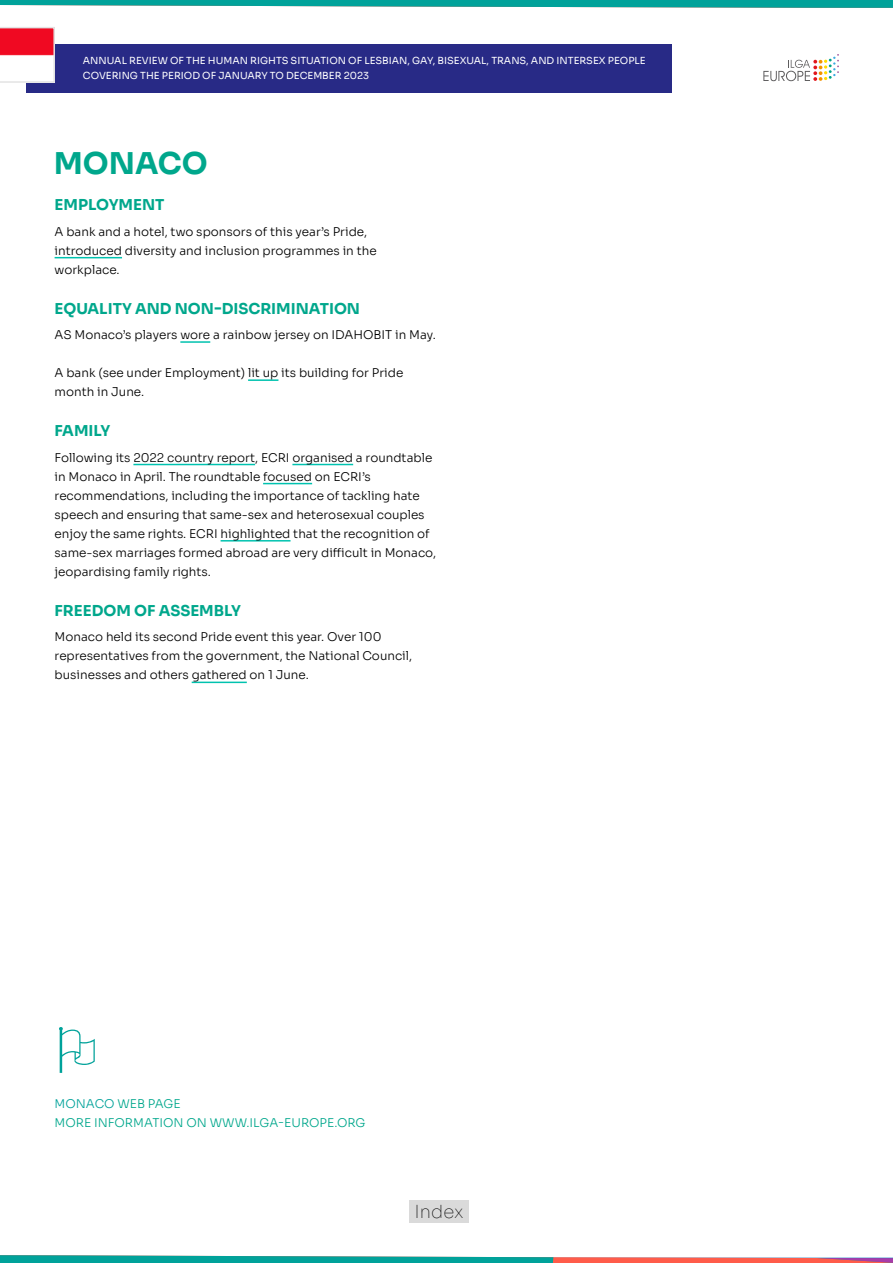
<style>
.page{position:relative;width:893px;height:1263px;background:#fff}
.page>*{position:absolute;margin:0;border:0;box-sizing:border-box;transform-origin:0 0}
.t1{font:700 30px "Sora";color:#00a78c}
.t2{font:100 18px "Sora";color:#000}
.t3{font:700 15px "Sora";color:#00a78c}
.t4{font:300 12px/19px "Sora";color:#000}
.t5{font:300 12px/19px "Sora";color:#00a78c}
.t6{font:9.75px/15px "Sora";color:#fff}
.s1{color:#00a29a}
</style>
<div class="page">
<svg style="left:0;top:0;width:893px;height:8px;background:#2caea7"></svg>
<div style="left:27px;top:45px;width:645px;height:48px;background:#282a86"></div>
<svg style="left:763px;top:54px;width:76px;height:27px"></svg>
<div style="left:409px;top:1200px;width:60px;height:22px;background:#dadada"></div>
<svg style="left:0;top:1255px;width:893px;height:8px"></svg>
<svg style="left:0;top:27px;width:55px;height:56px"></svg>
<hr style="left:55px;top:257px;width:67px;height:1px;background:#00c2af">
<hr style="left:180px;top:341px;width:30px;height:2px;background:#00c2af">
<hr style="left:248px;top:379px;width:30px;height:2px;background:#00c2af">
<hr style="left:133px;top:464px;width:122px;height:1px;background:#00c2af">
<hr style="left:292px;top:464px;width:61px;height:1px;background:#00c2af">
<hr style="left:263px;top:483px;width:49px;height:1px;background:#00c2af">
<hr style="left:221px;top:540px;width:70px;height:1px;background:#00c2af">
<hr style="left:192px;top:682px;width:55px;height:1px;background:#00c2af">
<p class="t6" style="left:83px;top:52px;width:564px">ANNUAL REVIEW OF THE HUMAN RIGHTS SITUATION OF LESBIAN, GAY, BISEXUAL, TRANS, AND INTERSEX PEOPLE<br>COVERING THE PERIOD OF JANUARY TO DECEMBER 2023</p>
<h1 class="t1" style="left:54px;top:139px;width:155px">MONACO</h1>
<p class="t3" style="left:55px;top:192px;width:111px">EMPLOYMENT</p>
<p class="t4" style="left:55px;top:221px;width:324px">A bank and a hotel, two sponsors of this year’s Pride, introduced diversity and inclusion programmes in the workplace.</p>
<p class="t3" style="left:55px;top:296px;width:307px">EQUALITY AND NON-DISCRIMINATION</p>
<p class="t4" style="left:55px;top:324px;width:383px">AS Monaco’s players wore a rainbow jersey on IDAHOBIT in May.</p>
<p class="t4" style="left:55px;top:362px;width:350px">A bank (see under Employment) lit up its building for Pride month in June.</p>
<p class="t3" style="left:55px;top:418px;width:57px">FAMILY</p>
<p class="t4" style="left:55px;top:447px;width:383px">Following its 2022 country report, ECRI organised a roundtable in Monaco in April. The roundtable focused on ECRI’s recommendations, including the importance of tackling hate speech and ensuring that same-sex and heterosexual couples enjoy the same rights. ECRI highlighted that the recognition of same-sex marriages formed abroad are very difficult in Monaco, jeopardising family rights.</p>
<p class="t3" style="left:55px;top:598px;width:188px">FREEDOM OF ASSEMBLY</p>
<p class="t4" style="left:55px;top:626px;width:359px">Monaco held its second Pride event this year. Over 100 representatives from the government, the National Council, businesses and others gathered on 1 June.</p>
<p class="t5" style="left:55px;top:1093px;width:312px"><span class="s1">MONACO</span> WEB PAGE<br>MORE INFORMATION ON WWW.ILGA-EUROPE.ORG</p>
<h2 class="t2" style="left:415px;top:1196px;width:50px">Index</h2>
</div>
